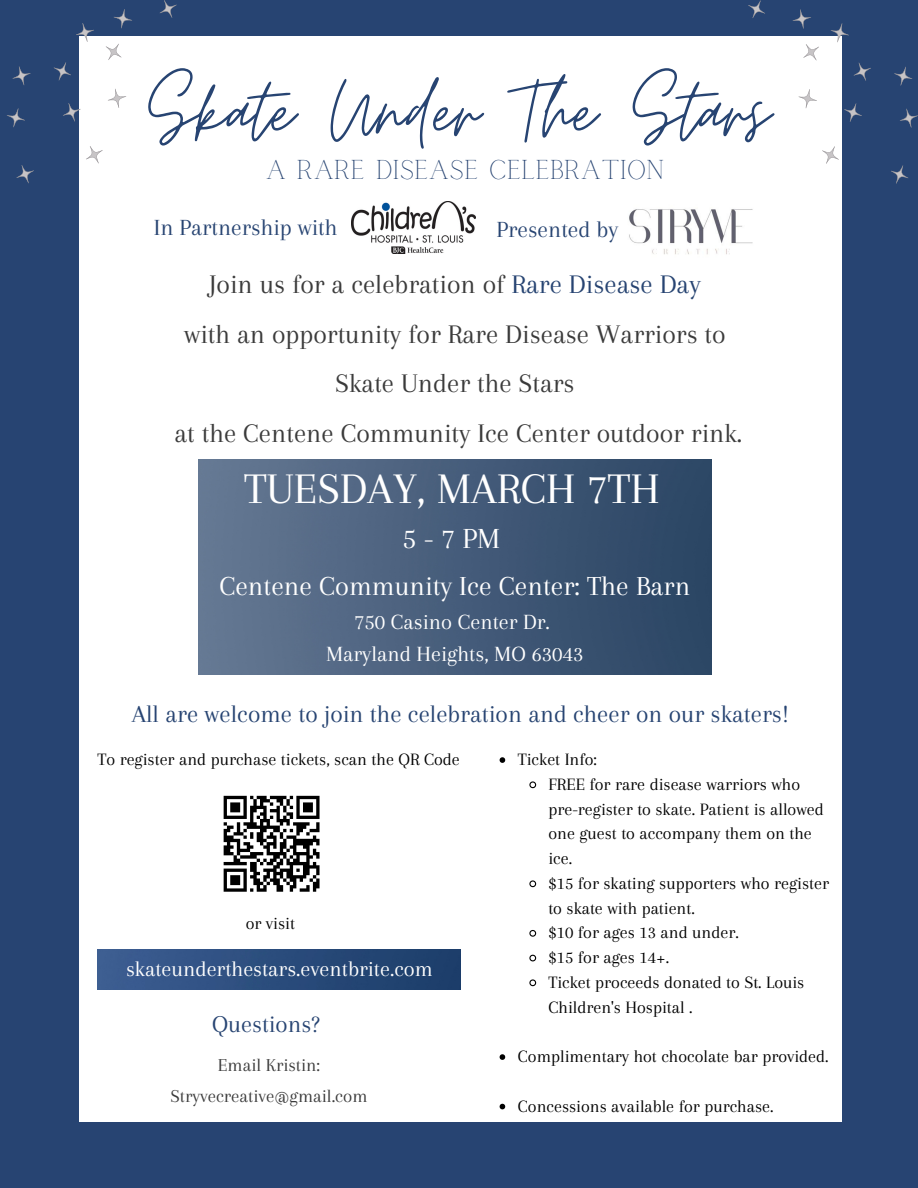
<style>
.page{position:relative;width:918px;height:1188px;background:#274472}
.page>*{position:absolute;margin:0;border:0;box-sizing:border-box;transform-origin:0 0}
.t1{font:96px "Moon Time";color:#274472}
.t2{font:45.3px "Arapey";color:#fff}
.t3{font:30.3px "Arapey";color:#fff}
.t4{font:28.5px "Arapey";color:#fff}
.t5{font:27.75px/49.5px "Arapey";color:#3b3b3b;text-align:center}
.t6{font:27px "Calgary";color:#274472}
.t7{font:25.5px "Arapey";color:#274472}
.t8{font:25.05px "Arapey";color:#274472}
.t9{font:24px "Arapey";color:#274472}
.t10{font:22.5px/31.5px "Arapey";color:#fff;text-align:center}
.t11{font:18.9px "Arapey";color:#3b3b3b}
.t12{font:18px/24.8px "Arapey";color:#000}
.s1{color:#274472}
</style>
<div class="page">
<div style="left:79px;top:36px;width:763px;height:1086px;background:#fff"></div>
<img style="left:198px;top:459px;width:513px;height:215px">
<svg style="left:223px;top:795px;width:97px;height:97px"></svg>
<img style="left:97px;top:950px;width:364px;height:39px">
<svg style="left:13px;top:66px;width:18px;height:19px"></svg>
<svg style="left:63px;top:103px;width:18px;height:19px"></svg>
<svg style="left:7px;top:108px;width:18px;height:19px"></svg>
<svg style="left:114px;top:9px;width:18px;height:19px"></svg>
<svg style="left:160px;top:0;width:17px;height:18px"></svg>
<svg style="left:54px;top:62px;width:17px;height:18px"></svg>
<svg style="left:108px;top:89px;width:18px;height:19px"></svg>
<svg style="left:106px;top:44px;width:15px;height:16px"></svg>
<svg style="left:76px;top:23px;width:18px;height:19px"></svg>
<svg style="left:86px;top:146px;width:17px;height:17px"></svg>
<svg style="left:16px;top:165px;width:18px;height:18px"></svg>
<svg style="left:500px;top:757px;width:5px;height:6px"></svg>
<svg style="left:529px;top:781px;width:8px;height:8px"></svg>
<svg style="left:529px;top:880px;width:8px;height:8px"></svg>
<svg style="left:529px;top:930px;width:8px;height:7px"></svg>
<svg style="left:529px;top:954px;width:8px;height:8px"></svg>
<svg style="left:529px;top:979px;width:8px;height:8px"></svg>
<svg style="left:500px;top:1054px;width:5px;height:6px"></svg>
<svg style="left:500px;top:1104px;width:5px;height:5px"></svg>
<svg style="left:894px;top:67px;width:18px;height:19px"></svg>
<svg style="left:844px;top:103px;width:18px;height:19px"></svg>
<svg style="left:900px;top:109px;width:18px;height:19px"></svg>
<svg style="left:793px;top:9px;width:18px;height:20px"></svg>
<svg style="left:748px;top:0;width:17px;height:18px"></svg>
<svg style="left:854px;top:63px;width:17px;height:18px"></svg>
<svg style="left:799px;top:89px;width:18px;height:19px"></svg>
<svg style="left:803px;top:44px;width:16px;height:16px"></svg>
<svg style="left:831px;top:23px;width:18px;height:19px"></svg>
<svg style="left:822px;top:146px;width:17px;height:18px"></svg>
<svg style="left:891px;top:165px;width:17px;height:19px"></svg>
<img style="left:351px;top:202px;width:124px;height:51px">
<img style="left:629px;top:209px;width:124px;height:46px">
<h1 class="t1" style="left:148px;top:53px;width:623px">Skate Under The Stars</h1>
<h3 class="t6" style="left:266px;top:155px;width:400px">A RARE DISEASE CELEBRATION</h3>
<h3 class="t9" style="left:154px;top:214px;width:185px">In Partnership with</h3>
<h3 class="t9" style="left:497px;top:216px;width:123px">Presented by</h3>
<h3 class="t5" style="left:175px;top:260px;width:569px">Join us for a celebration of <span class="s1">Rare Disease Day<br></span>with an opportunity for Rare Disease Warriors to Skate Under the Stars<br>at the Centene Community Ice Center outdoor rink.</h3>
<h2 class="t2" style="left:244px;top:464px;width:417px">TUESDAY, MARCH 7TH</h2>
<h3 class="t3" style="left:403px;top:522px;width:99px">5-7PM</h3>
<h3 class="t4" style="left:219px;top:571px;width:472px">Centene Community Ice Center: The Barn</h3>
<p class="t10" style="left:326px;top:606px;width:259px">750 Casino Center Dr.<br>Maryland Heights, MO 63043</p>
<h3 class="t7" style="left:132px;top:700px;width:659px">All are welcome to join the celebration and cheer on our skaters!</h3>
<p class="t12" style="left:97px;top:747px;width:364px">To register and purchase tickets, scan the QR Code</p>
<p class="t12" style="left:246px;top:911px;width:51px">or visit</p>
<p class="t10" style="left:126px;top:953px;width:308px">skateunderthestars.eventbrite.com</p>
<h3 class="t8" style="left:212px;top:1010px;width:110px">Questions?</h3>
<p class="t11" style="left:218px;top:1055px;width:104px">Email Kristin:</p>
<p class="t11" style="left:171px;top:1086px;width:199px">Stryvecreative@gmail.com</p>
<p class="t12" style="left:548px;top:747px;width:282px;text-indent:-31px">Ticket Info:<br>FREE for rare disease warriors who pre-register to skate. Patient is allowed one guest to accompany them on the ice.<br>$15 for skating supporters who register to skate with patient.<br>$10 for ages 13 and under.<br>$15 for ages 14+.<br>Ticket proceeds donated to St. Louis<br>Children's Hospital .</p>
<p class="t12" style="left:518px;top:1044px;width:312px">Complimentary hot chocolate bar provided.</p>
<p class="t12" style="left:518px;top:1093px;width:257px">Concessions available for purchase.</p>
</div>
